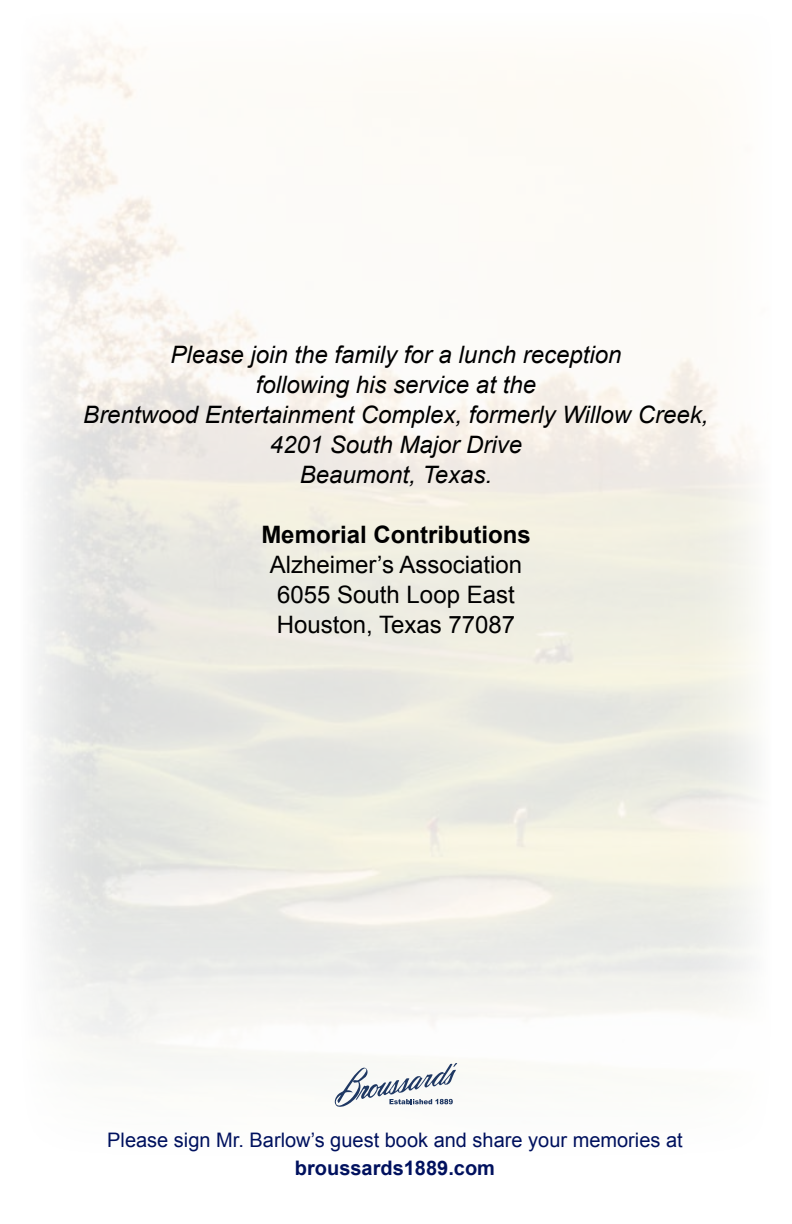
<style>
.page{position:relative;width:792px;height:1224px;background:#fff}
.page>*{position:absolute;margin:0;border:0;box-sizing:border-box;transform-origin:0 0}
.t1{font:italic 24px/30px "Arial";color:#000;text-align:center}
.t2{font:24px/30px "Arial";color:#000}
.t3{font:700 24px "Arial";color:#000}
.t4{font:20px "Arial";color:#00115e}
.t5{font:700 20px "Arial";color:#00115e}
</style>
<div class="page">
<svg style="left:335px;top:1063px;width:122px;height:45px"></svg>
<p class="t1" style="left:83px;top:340px;width:627px">Please join the family for a lunch reception<br>following his service at the<br>Brentwood Entertainment Complex, formerly Willow Creek, 4201 South Major Drive<br>Beaumont, Texas.</p>
<p class="t3" style="left:261px;top:518px;width:271px">Memorial Contributions</p>
<p class="t2" style="left:270px;top:550px;width:254px">Alzheimer’s Association<br>6055 South Loop East<br>Houston, Texas 77087</p>
<p class="t4" style="left:107px;top:1126px;width:577px">Please sign Mr. Barlow’s guest book and share your memories at</p>
<p class="t5" style="left:295px;top:1153px;width:202px">broussards1889.com</p>
</div>
